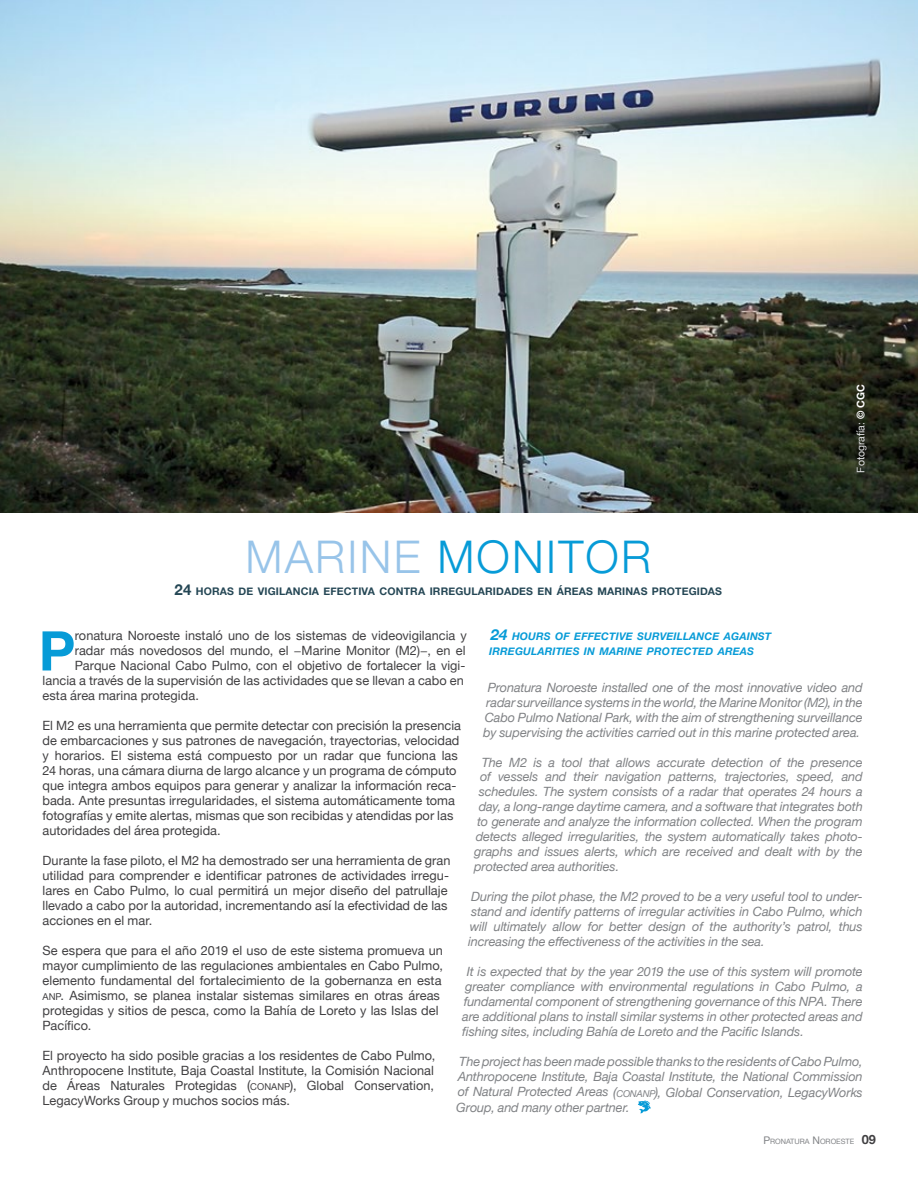
<style>
.page{position:relative;width:918px;height:1188px;background:#fff}
.page>*{position:absolute;margin:0;border:0;box-sizing:border-box;transform-origin:0 0}
.t1{font:700 54.75px "Helvetica Neue";color:#079bd7}
.t2{font:300 45px "Helvetica Neue";letter-spacing:.05em;color:#079bd7}
.t3{font:12.75px/15px "Helvetica Neue";letter-spacing:.005em;color:#414042}
.t4{font:italic 12.75px/15px "Helvetica Neue";letter-spacing:-.01em;color:#808285;text-align:justify}
.t5{font:italic 700 10.5px/15px "Helvetica Neue";letter-spacing:.015em;color:#079bd7}
.t6{font:700 10.5px "Helvetica Neue";letter-spacing:.015em;color:#254755}
.t7{font:10.5px "Helvetica Neue";color:#e2e3e4}
.t8{font:7.35px "Helvetica Neue";color:#808285}
.s1{color:#98c4e9}
.s2{font-size:15px}
.s3{font-weight:700;color:#fff}
.s4{font-size:13.5px}
.s5{font-size:9.45px}
.s6{font-size:10.5px}
.s7{font-weight:700;font-size:12.75px;color:#414042}
</style>
<div class="page">
<img style="left:0;top:0;width:918px;height:513px">
<svg style="left:638px;top:1101px;width:13px;height:12px"></svg>
<h2 class="t2" style="left:245px;top:521px;width:407px"><span class="s1">MARINE</span> MONITOR</h2>
<p class="t6" style="left:175px;top:583px;width:549px"><span class="s2">24</span> HORAS DE VIGILANCIA EFECTIVA CONTRA IRREGULARIDADES EN ÁREAS MARINAS PROTEGIDAS</p>
<p class="t7" style="left:853px;top:472px;width:90px;rotate:-90deg">Fotografía: <span class="s3">© CGC</span></p>
<p class="t5" style="left:489px;top:629px;width:284px"><span class="s2">24</span> HOURS OF EFFECTIVE SURVEILLANCE AGAINST<br>IRREGULARITIES IN MARINE PROTECTED AREAS</p>
<p class="t4" style="left:483px;top:680px;width:381px;text-align:center">Pronatura Noroeste installed one of the most innovative video and radar surveillance systems in the world, the Marine Monitor (M2), in the Cabo Pulmo National Park, with the aim of strengthening surveillance by supervising the activities carried out in this marine protected area.</p>
<p class="t4" style="left:482px;top:755px;width:383px">The M2 is a tool that allows accurate detection of the presence</p>
<p class="t4" style="left:480px;top:770px;width:384px">of vessels and their navigation patterns, trajectories, speed, and</p>
<p class="t4" style="left:479px;top:785px;width:385px">schedules. The system consists of a radar that operates 24 hours a</p>
<p class="t4" style="left:479px;top:800px;width:386px">day, a long-range daytime camera, and a software that integrates both</p>
<p class="t4" style="left:477px;top:815px;width:387px">to generate and analyze the information collected. When the program</p>
<p class="t4" style="left:476px;top:830px;width:389px">detects alleged irregularities, the system automatically takes photo-</p>
<p class="t4" style="left:474px;top:845px;width:390px">graphs and issues alerts, which are received and dealt with by the</p>
<p class="t4" style="left:474px;top:860px;width:147px">protected area authorities.</p>
<p class="t4" style="left:468px;top:890px;width:396px">During the pilot phase, the M2 proved to be a very useful tool to under&shy;stand and identify patterns of irregular activities in Cabo Pulmo, which will ultimately allow for better design of the authority’s patrol, thus increasing the effectiveness of the activities in the sea.</p>
<p class="t4" style="left:462px;top:965px;width:402px;text-indent:5px">It is expected that by the year 2019 the use of this system will promote greater compliance with environmental regulations in Cabo Pulmo, a fundamental component of strengthening governance of this NPA. There are additional plans to install similar systems in other protected areas and fishing sites, including Bahía de Loreto and the Pacific Islands.</p>
<p class="t4" style="left:456px;top:1055px;width:408px">The project has been made possible thanks to the residents of Cabo Pulmo, Anthropocene Institute, Baja Coastal Institute, the National Commission of Natural Protected Areas <span class="s4">(</span><span class="s5">CONANP</span><span class="s4">)</span>, Global Conservation, LegacyWorks Group, and many other partner.</p>
<h1 class="t1" style="left:39px;top:608px;width:38px">P</h1>
<p class="t3" style="left:75px;top:629px;width:394px">ronatura Noroeste instaló uno de los sistemas de videovigilancia y</p>
<p class="t3" style="left:75px;top:644px;width:392px">radar más novedosos del mundo, el −Marine Monitor (M2)−, en el</p>
<p class="t3" style="left:75px;top:659px;width:392px">Parque Nacional Cabo Pulmo, con el objetivo de fortalecer la vigi-</p>
<p class="t3" style="left:43px;top:674px;width:423px">lancia a través de la supervisión de las actividades que se llevan a cabo en</p>
<p class="t3" style="left:43px;top:689px;width:158px">esta área marina protegida.</p>
<p class="t3" style="left:43px;top:719px;width:420px">El M2 es una herramienta que permite detectar con precisión la presencia de embarcaciones y sus patrones de navegación, trayectorias, velocidad y horarios. El sistema está compuesto por un radar que funciona las 24 horas, una cámara diurna de largo alcance y un programa de cómputo que integra ambos equipos para generar y analizar la información reca&shy;bada. Ante presuntas irregularidades, el sistema automáticamente toma fotografías y emite alertas, mismas que son recibidas y atendidas por las autoridades del área protegida.</p>
<p class="t3" style="left:43px;top:854px;width:410px">Durante la fase piloto, el M2 ha demostrado ser una herramienta de gran utilidad para comprender e identificar patrones de actividades irregu&shy;lares en Cabo Pulmo, lo cual permitirá un mejor diseño del patrullaje llevado a cabo por la autoridad, incrementando así la efectividad de las acciones en el mar.</p>
<p class="t3" style="left:43px;top:944px;width:402px">Se espera que para el año 2019 el uso de este sistema promueva un mayor cumplimiento de las regulaciones ambientales en Cabo Pulmo, elemento fundamental del fortalecimiento de la gobernanza en esta <span class="s5">ANP</span>. Asimismo, se planea instalar sistemas similares en otras áreas protegidas y sitios de pesca, como la Bahía de Loreto y las Islas del Pacífico.</p>
<p class="t3" style="left:43px;top:1049px;width:395px">El proyecto ha sido posible gracias a los residentes de Cabo Pulmo, Anthropocene Institute, Baja Coastal Institute, la Comisión Nacional de Áreas Naturales Protegidas <span class="s4">(</span><span class="s5">CONANP</span><span class="s4">)</span>, Global Conservation, LegacyWorks Group y muchos socios más.</p>
<p class="t8" style="left:763px;top:1136px;width:114px"><span class="s6">P</span> RONATURA <span class="s6">N</span> OROESTE <span class="s7">09</span></p>
</div>
